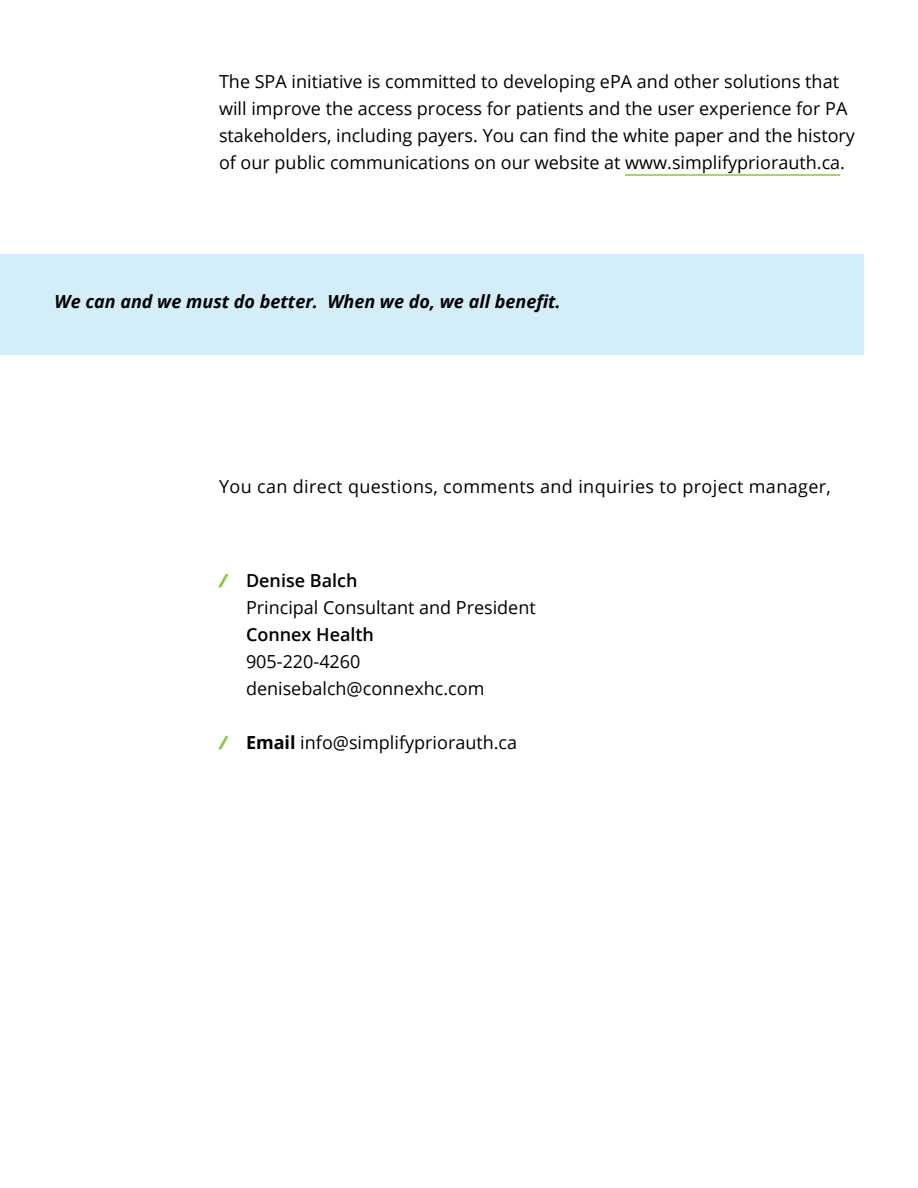
<style>
.page{position:relative;width:918px;height:1188px;background:#fff}
.page>*{position:absolute;margin:0;border:0;box-sizing:border-box;transform-origin:0 0}
.body_copy{font:18px/27px "Open Sans";color:#000}
.body_copy-2{font:18px "Open Sans";letter-spacing:.02em;color:#000}
.Qoute{font:italic 700 18px "Open Sans";color:#000}
.s1{font-weight:800;font-style:italic;color:#8dc640}
.s2{font-weight:600}
.s3{font-weight:700}
</style>
<div class="page">
<div style="left:0;top:254px;width:864px;height:101px;background:#d4eef9"></div>
<hr style="left:625px;top:174px;width:215px;height:2px;background:#8dc640">
<p class="body_copy" style="left:219px;top:68px;width:638px">The SPA initiative is committed to developing ePA and other solutions that will improve the access process for patients and the user experience for PA stakeholders, including payers. You can find the white paper and the history of our public communications on our website at www.simplifypriorauth.ca.</p>
<p class="Qoute" style="left:55px;top:289px;width:508px">We can and we must do better. When we do, we all benefit.</p>
<p class="body_copy-2" style="left:219px;top:474px;width:613px">You can direct questions, comments and inquiries to project manager,</p>
<p class="body_copy" style="left:246px;top:567px;width:291px;text-indent:-27px"><span class="s1">/</span> <span class="s2">Denise Balch<br></span>Principal Consultant and President<br><span class="s2">Connex Health<br></span>905-220-4260 denisebalch@connexhc.com</p>
<p class="body_copy" style="left:219px;top:729px;width:300px"><span class="s1">/</span> <span class="s3">Email</span> info@simplifypriorauth.ca</p>
</div>
